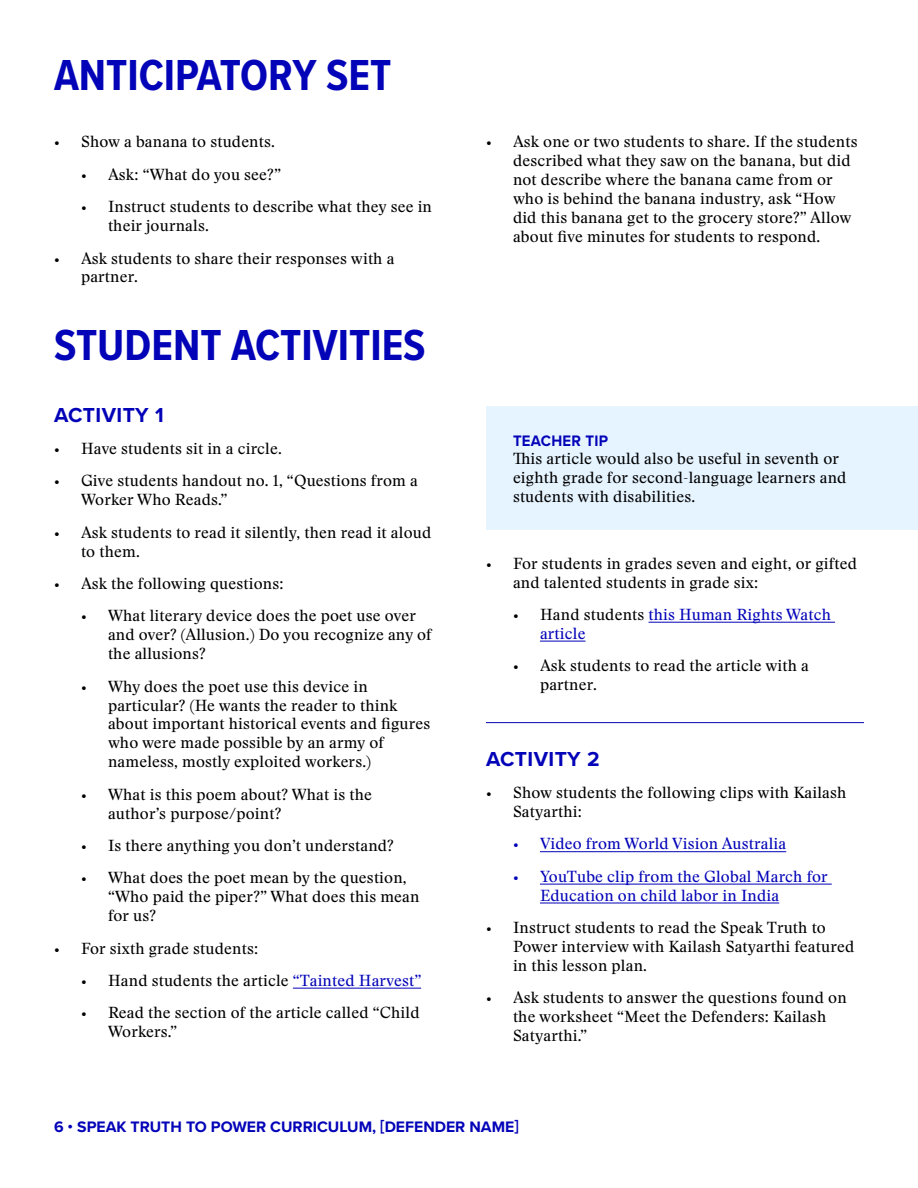
<style>
.page{position:relative;width:918px;height:1188px;background:#fff}
.page>*{position:absolute;margin:0;border:0;box-sizing:border-box;transform-origin:0 0}
.Secondary_header__bl{font:700 45px "Proxima Nova Cond";color:#0303b8}
.Tertiary_header__blu{font:700 21px "Proxima Nova";letter-spacing:.02em;color:#0303b8}
.Body_Copy__Black{font:15.75px/18.9px "Stanley";letter-spacing:.01em;color:#000}
.t1{font:15.75px/18.9px "Stanley";letter-spacing:.01em;color:#0303b8}
.t2{font:700 15.75px "Proxima Nova";color:#0303b8}
.t3{font:700 15.75px "Proxima Nova";letter-spacing:.02em;color:#0303b8;scale:.95 1}
.s1{font-family:"Proxima Nova";font-weight:700}
.s2{color:#0303b8}
.s3{font-family:"Proxima Nova";font-weight:700;color:#000}
.s4{color:#000}
</style>
<div class="page">
<hr style="left:293px;top:988px;width:128px;height:1px;background:#0303b8">
<hr style="left:649px;top:622px;width:186px;height:1px;background:#0303b8">
<hr style="left:540px;top:641px;width:46px;height:1px;background:#0303b8">
<hr style="left:540px;top:851px;width:246px;height:1px;background:#0303b8">
<hr style="left:540px;top:884px;width:292px;height:1px;background:#0303b8">
<hr style="left:540px;top:903px;width:239px;height:1px;background:#0303b8">
<hr style="left:486px;top:722px;width:378px;height:1px;background:#0303b8">
<div style="left:486px;top:406px;width:432px;height:123px;background:#e6f4ff"></div>
<p class="Secondary_header__bl" style="left:54px;top:41px;width:339px">ANTICIPATORY SET</p>
<p class="Body_Copy__Black" style="left:54px;top:133px;width:222px"><span class="s1">•</span> Show a banana to students.</p>
<p class="Body_Copy__Black" style="left:81px;top:165px;width:202px"><span class="s1">•</span> Ask: “What do you see?”</p>
<p class="Body_Copy__Black" style="left:108px;top:197px;width:326px;text-indent:-27px"><span class="s1">•</span> Instruct students to describe what they see in their journals.</p>
<p class="Body_Copy__Black" style="left:81px;top:249px;width:315px;text-indent:-27px"><span class="s1">•</span> Ask students to share their responses with a partner.</p>
<p class="Secondary_header__bl" style="left:54px;top:311px;width:373px">STUDENT ACTIVITIES</p>
<p class="Tertiary_header__blu" style="left:54px;top:399px;width:111px">ACTIVITY 1</p>
<p class="Body_Copy__Black" style="left:54px;top:439px;width:229px"><span class="s1">•</span> Have students sit in a circle.</p>
<p class="Body_Copy__Black" style="left:81px;top:472px;width:338px;text-indent:-27px"><span class="s1">•</span> Give students handout no. 1, “Questions from a<br>Worker Who Reads.”</p>
<p class="Body_Copy__Black" style="left:81px;top:523px;width:352px;text-indent:-27px"><span class="s1">•</span> Ask students to read it silently, then read it aloud to them.</p>
<p class="Body_Copy__Black" style="left:54px;top:574px;width:231px"><span class="s1">•</span> Ask the following questions:</p>
<p class="Body_Copy__Black" style="left:108px;top:607px;width:325px;text-indent:-27px"><span class="s1">•</span> What literary device does the poet use over and over? (Allusion.) Do you recognize any of the allusions?</p>
<p class="Body_Copy__Black" style="left:108px;top:677px;width:324px;text-indent:-27px"><span class="s1">•</span> Why does the poet use this device in particular? (He wants the reader to think about important historical events and figures who were made possible by an army of nameless, mostly exploited workers.)</p>
<p class="Body_Copy__Black" style="left:108px;top:785px;width:266px;text-indent:-27px"><span class="s1">•</span> What is this poem about? What is the author’s purpose/point?</p>
<p class="Body_Copy__Black" style="left:81px;top:836px;width:314px"><span class="s1">•</span> Is there anything you don’t understand?</p>
<p class="Body_Copy__Black" style="left:108px;top:868px;width:313px;text-indent:-27px"><span class="s1">•</span> What does the poet mean by the question, “Who paid the piper?” What does this mean for us?</p>
<p class="Body_Copy__Black" style="left:54px;top:939px;width:206px"><span class="s1">•</span> For sixth grade students:</p>
<p class="Body_Copy__Black" style="left:81px;top:971px;width:342px"><span class="s1">•</span> Hand students the article <span class="s2">“Tainted Harvest”</span></p>
<p class="Body_Copy__Black" style="left:108px;top:1003px;width:313px;text-indent:-27px"><span class="s1">•</span> Read the section of the article called “Child<br>Workers.”</p>
<p class="Body_Copy__Black" style="left:513px;top:133px;width:346px;text-indent:-27px"><span class="s1">•</span> Ask one or two students to share. If the students described what they saw on the banana, but did not describe where the banana came from or who is behind the banana industry, ask “How did this banana get to the grocery store?” Allow about five minutes for students to respond.</p>
<p class="t3" style="left:513px;top:429px;width:102px">TEACHER TIP</p>
<p class="Body_Copy__Black" style="left:513px;top:450px;width:335px">This article would also be useful in seventh or eighth grade for second-language learners and students with disabilities.</p>
<p class="Body_Copy__Black" style="left:513px;top:554px;width:346px;text-indent:-27px"><span class="s1">•</span> For students in grades seven and eight, or gifted and talented students in grade six:</p>
<p class="t1" style="left:540px;top:605px;width:292px;text-indent:-27px"><span class="s3">•</span> <span class="s4">Hand students</span> this Human Rights Watch article</p>
<p class="Body_Copy__Black" style="left:540px;top:656px;width:271px;text-indent:-27px"><span class="s1">•</span> Ask students to read the article with a partner.</p>
<p class="Tertiary_header__blu" style="left:486px;top:743px;width:115px">ACTIVITY 2</p>
<p class="Body_Copy__Black" style="left:513px;top:783px;width:335px;text-indent:-27px"><span class="s1">•</span> Show students the following clips with Kailash<br>Satyarthi:</p>
<p class="t1" style="left:513px;top:835px;width:275px"><span class="s1">•</span> Video from World Vision Australia</p>
<p class="t1" style="left:540px;top:867px;width:289px;text-indent:-27px"><span class="s1">•</span> YouTube clip from the Global March for<br>Education on child labor in India</p>
<p class="Body_Copy__Black" style="left:513px;top:918px;width:343px;text-indent:-27px"><span class="s1">•</span> Instruct students to read the Speak Truth to<br>Power interview with Kailash Satyarthi featured in this lesson plan.</p>
<p class="Body_Copy__Black" style="left:513px;top:989px;width:335px;text-indent:-27px"><span class="s1">•</span> Ask students to answer the questions found on the worksheet “Meet the Defenders: Kailash<br>Satyarthi.”</p>
<p class="t2" style="left:54px;top:1115px;width:466px">6 • SPEAK TRUTH TO POWER CURRICULUM, [DEFENDER NAME]</p>
</div>
